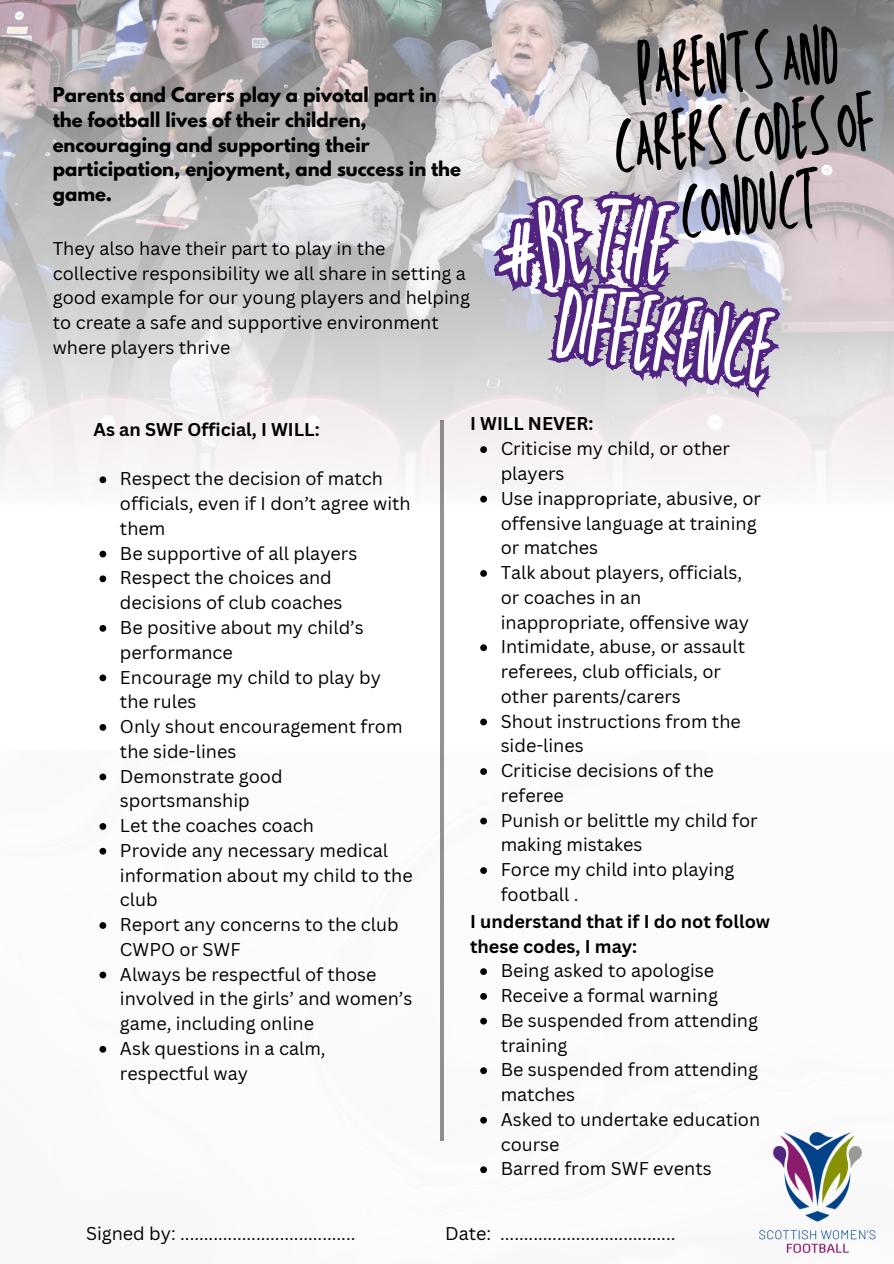
<style>
.page{position:relative;width:894px;height:1264px;background:#fff}
.page>*{position:absolute;margin:0;border:0;box-sizing:border-box;transform-origin:0 0}
.t1{font:99.45px "TC Chaddlewood Regular";color:#fff}
.t2{font:79.35px/71.1px "TC Chaddlewood Regular";color:#000;text-align:center}
.t3{font:18px/24.8px "Canva Sans";color:#000}
.t4{font:700 18px/24.8px "League Spartan";color:#000}
.t5{font:700 18px/24.8px "Canva Sans";color:#000}
</style>
<div class="page">
<svg style="left:764px;top:0;width:129px;height:482px;background:#bbb6b9"></svg>
<img style="left:759px;top:1131px;width:117px;height:123px">
<hr style="left:440px;top:420px;width:3px;height:720px;background:#231f20">
<img style="left:0;top:0;width:764px;height:674px">
<svg style="left:342px;top:135px;width:302px;height:348px"></svg>
<svg style="left:425px;top:114px;width:298px;height:309px;background:#dad7d9"></svg>
<svg style="left:517px;top:220px;width:314px;height:228px;background:#bbadc7"></svg>
<svg style="left:99px;top:476px;width:7px;height:7px"></svg>
<svg style="left:99px;top:550px;width:7px;height:7px"></svg>
<svg style="left:99px;top:575px;width:7px;height:7px"></svg>
<svg style="left:99px;top:625px;width:7px;height:6px"></svg>
<svg style="left:99px;top:674px;width:7px;height:7px"></svg>
<svg style="left:99px;top:724px;width:7px;height:6px"></svg>
<svg style="left:99px;top:773px;width:7px;height:7px"></svg>
<svg style="left:99px;top:823px;width:7px;height:6px"></svg>
<svg style="left:99px;top:847px;width:7px;height:7px"></svg>
<svg style="left:99px;top:922px;width:7px;height:6px"></svg>
<svg style="left:99px;top:971px;width:7px;height:7px"></svg>
<svg style="left:99px;top:1045px;width:7px;height:7px"></svg>
<svg style="left:480px;top:446px;width:7px;height:7px"></svg>
<svg style="left:480px;top:496px;width:7px;height:6px"></svg>
<svg style="left:480px;top:570px;width:7px;height:7px"></svg>
<svg style="left:480px;top:644px;width:7px;height:7px"></svg>
<svg style="left:480px;top:718px;width:7px;height:7px"></svg>
<svg style="left:480px;top:768px;width:7px;height:7px"></svg>
<svg style="left:480px;top:817px;width:7px;height:7px"></svg>
<svg style="left:480px;top:867px;width:7px;height:7px"></svg>
<svg style="left:480px;top:968px;width:7px;height:7px"></svg>
<svg style="left:480px;top:993px;width:7px;height:6px"></svg>
<svg style="left:480px;top:1017px;width:7px;height:7px"></svg>
<svg style="left:480px;top:1067px;width:7px;height:7px"></svg>
<svg style="left:480px;top:1116px;width:7px;height:7px"></svg>
<svg style="left:480px;top:1166px;width:7px;height:7px"></svg>
<svg style="left:491px;top:193px;width:184px;height:101px;background:#7c5d9f"></svg>
<p class="t4" style="left:53px;top:85px;width:410px">Parents and Carers play a pivotal part in the football lives of their children, encouraging and supporting their participation, enjoyment, and success in the game.</p>
<p class="t3" style="left:53px;top:235px;width:418px">They also have their part to play in the collective responsibility we all share in setting a good example for our young players and helping to create a safe and supportive environment where players thrive</p>
<h2 class="t2" style="left:605px;top:37px;width:263px;rotate:-5deg">parentsand carerscodesof conduct</h2>
<p class="t1" style="left:567px;top:260px;width:215px;rotate:8deg">difference</p>
<h1 class="t5" style="left:94px;top:416px;width:227px">As an SWF Official, I WILL:</h1>
<h1 class="t3" style="left:120px;top:466px;width:292px">Respect the decision of match officials, even if I don’t agree with them</h1>
<h1 class="t3" style="left:120px;top:540px;width:239px">Be supportive of all players</h1>
<h3 class="t3" style="left:120px;top:565px;width:224px">Respect the choices and decisions of club coaches</h3>
<p class="t3" style="left:120px;top:614px;width:245px">Be positive about my child’s performance</p>
<p class="t3" style="left:120px;top:664px;width:262px">Encourage my child to play by the rules</p>
<p class="t3" style="left:120px;top:713px;width:284px">Only shout encouragement from the side-lines</p>
<p class="t3" style="left:120px;top:763px;width:164px">Demonstrate good sportsmanship</p>
<p class="t3" style="left:120px;top:812px;width:195px">Let the coaches coach</p>
<p class="t3" style="left:120px;top:837px;width:294px">Provide any necessary medical information about my child to the club</p>
<p class="t3" style="left:120px;top:911px;width:280px">Report any concerns to the club<br>CWPO or SWF</p>
<p class="t3" style="left:120px;top:961px;width:294px">Always be respectful of those involved in the girls’ and women’s game, including online</p>
<h4 class="t3" style="left:120px;top:1035px;width:207px">Ask questions in a calm, respectful way</h4>
<p class="t5" style="left:470px;top:411px;width:125px">I WILL NEVER:</p>
<p class="t3" style="left:500px;top:436px;width:231px">Criticise my child, or other players</p>
<p class="t3" style="left:500px;top:485px;width:262px">Use inappropriate, abusive, or offensive language at training or matches</p>
<p class="t3" style="left:500px;top:559px;width:250px">Talk about players, officials, or coaches in an inappropriate, offensive way</p>
<p class="t3" style="left:500px;top:634px;width:246px">Intimidate, abuse, or assault referees, club officials, or other parents/carers</p>
<p class="t3" style="left:500px;top:708px;width:241px">Shout instructions from the side-lines</p>
<p class="t3" style="left:500px;top:757px;width:215px">Criticise decisions of the referee</p>
<p class="t3" style="left:500px;top:807px;width:258px">Punish or belittle my child for making mistakes</p>
<p class="t3" style="left:500px;top:856px;width:235px">Force my child into playing football .</p>
<p class="t5" style="left:470px;top:908px;width:301px">I understand that if I do not follow these codes, I may:</p>
<p class="t3" style="left:500px;top:957px;width:215px">Being asked to apologise</p>
<p class="t3" style="left:500px;top:982px;width:219px">Receive a formal warning</p>
<p class="t3" style="left:500px;top:1007px;width:259px">Be suspended from attending training</p>
<p class="t3" style="left:500px;top:1056px;width:259px">Be suspended from attending matches</p>
<p class="t3" style="left:500px;top:1106px;width:261px">Asked to undertake education course</p>
<h4 class="t3" style="left:500px;top:1155px;width:212px">Barred from SWF events</h4>
<p class="t3" style="left:86px;top:1220px;width:271px">Signed by: .....................................</p>
<p class="t3" style="left:445px;top:1220px;width:232px">Date: .....................................</p>
</div>
